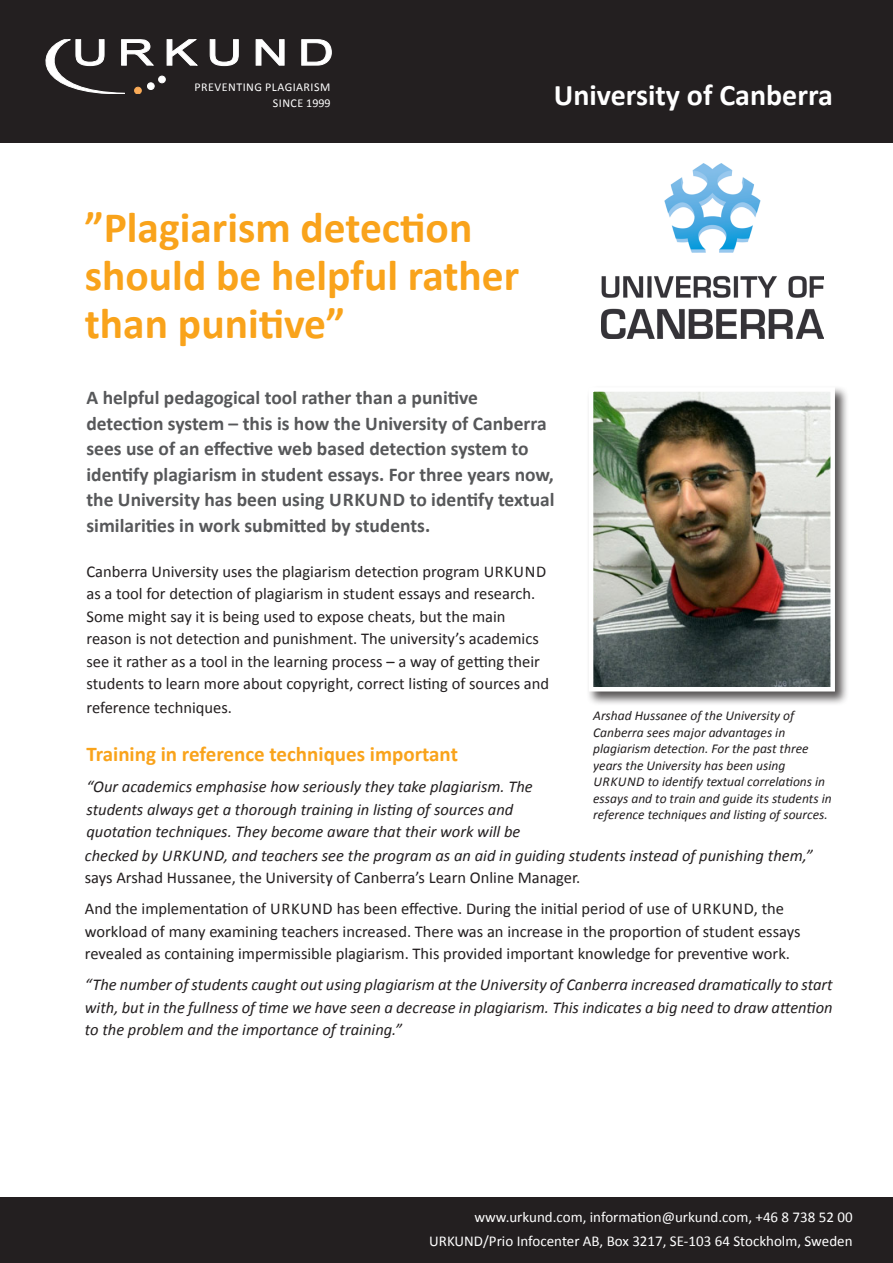
<style>
.page{position:relative;width:893px;height:1263px;background:#fff}
.page>*{position:absolute;margin:0;border:0;box-sizing:border-box;transform-origin:0 0}
.Rubrik_1{font:700 43.5px/48px "Calibri";color:#f9a31b}
.Vit_huvudrubrik_-_Ca{font:700 30px "Calibri";color:#fff}
.Rubrik_brödtext{font:700 21px "Calibri";color:#f9a31b}
.Rubrik_brödtext-2{font:700 19.5px/25.5px "Calibri";color:#57585a}
.Brödtext{font:16.5px/22.5px "Calibri";color:#231f20}
.Brödtext-2{font:italic 16.5px/22.5px "Calibri";color:#231f20}
.Sidfot_vit_text{font:15px "Calibri";color:#fff}
.bildtext{font:italic 13.5px/16.5px "Calibri";color:#231f20}
.t1{font:12px "Calibri";letter-spacing:.04em;color:#fff}
.s1{font-style:normal}
</style>
<div class="page">
<div style="left:0;top:0;width:893px;height:142px;background:#231f20"></div>
<svg style="left:167px;top:40px;width:30px;height:25px"></svg>
<svg style="left:256px;top:40px;width:28px;height:25px"></svg>
<svg style="left:302px;top:40px;width:29px;height:25px"></svg>
<svg style="left:210px;top:40px;width:28px;height:26px"></svg>
<svg style="left:46px;top:40px;width:107px;height:54px"></svg>
<div style="left:135px;top:87px;width:6px;height:7px;background:#faab57;border-radius:50%"></div>
<div style="left:135px;top:87px;width:6px;height:7px;border:1px solid #faab57;border-radius:50%"></div>
<div style="left:147px;top:83px;width:7px;height:7px;background:#fff;border-radius:50%"></div>
<div style="left:147px;top:83px;width:7px;height:7px;border:1px solid #fff;border-radius:50%"></div>
<div style="left:159px;top:76px;width:6px;height:7px;background:#fff;border-radius:50%"></div>
<div style="left:159px;top:76px;width:6px;height:7px;border:1px solid #fff;border-radius:50%"></div>
<div style="left:0;top:1197px;width:893px;height:66px;background:#231f20"></div>
<div style="left:587px;top:385px;width:262px;height:321px;background:#231f20;opacity:.75"></div>
<img style="left:594px;top:392px;width:236px;height:294px">
<div style="left:589px;top:387px;width:246px;height:304px;border:4px solid #fff"></div>
<img style="left:601px;top:164px;width:222px;height:174px">
<p class="t1" style="left:195px;top:79px;width:137px">PREVENTING PLAGIARISM</p>
<p class="t1" style="left:273px;top:96px;width:59px">SINCE 1999</p>
<p class="Vit_huvudrubrik_-_Ca" style="left:554px;top:76px;width:280px">University of Canberra</p>
<p class="Rubrik_1" style="left:85px;top:204px;width:389px">”Plagiarism detection</p>
<p class="Rubrik_1" style="left:85px;top:252px;width:436px">should be helpful rather than punitive”</p>
<p class="Rubrik_brödtext-2" style="left:86px;top:385px;width:470px">A helpful pedagogical tool rather than a punitive detection system – this is how the University of Canberra sees use of an effective web based detection system to identify plagiarism in student essays. For three years now, the University has been using URKUND to identify textual similarities in work submitted by students.</p>
<p class="Brödtext" style="left:86px;top:560px;width:464px">Canberra University uses the plagiarism detection program URKUND as a tool for detection of plagiarism in student essays and research.<br>Some might say it is being used to expose cheats, but the main reason is not detection and punishment. The university’s academics see it rather as a tool in the learning process – a way of getting their students to learn more about copyright, correct listing of sources and</p>
<p class="Brödtext" style="left:86px;top:697px;width:147px">reference techniques.</p>
<p class="Rubrik_brödtext" style="left:86px;top:741px;width:373px">Training in reference techniques important</p>
<p class="Brödtext-2" style="left:86px;top:775px;width:448px">“Our academics emphasise how seriously they take plagiarism. The students always get a thorough training in listing of sources and quotation techniques. They become aware that their work will be</p>
<p class="bildtext" style="left:593px;top:707px;width:240px">Arshad Hussanee of the University of Canberra sees major advantages in plagiarism detection. For the past three years the University has been using URKUND to identify textual correlations in essays and to train and guide its students in reference techniques and listing of sources.</p>
<p class="Brödtext-2" style="left:85px;top:843px;width:729px">checked by URKUND, and teachers see the program as an aid in guiding students instead of punishing them,” <span class="s1">says Arshad Hussanee, the University of Canberra’s Learn Online Manager.</span></p>
<p class="Brödtext" style="left:85px;top:897px;width:717px">And the implementation of URKUND has been effective. During the initial period of use of URKUND, the workload of many examining teachers increased. There was an increase in the proportion of student essays revealed as containing impermissible plagiarism. This provided important knowledge for preventive work.</p>
<p class="Brödtext-2" style="left:85px;top:973px;width:749px;text-align:justify">“The number of students caught out using plagiarism at the University of Canberra increased dramatically to start with, but in the fullness of time we have seen a decrease in plagiarism. This indicates a big need to draw attention to the problem and the importance of training.”</p>
<p class="Sidfot_vit_text" style="left:474px;top:1208px;width:380px">www.urkund.com, information@urkund.com, +46 8 738 52 00</p>
<p class="Sidfot_vit_text" style="left:429px;top:1231px;width:425px">URKUND/Prio Infocenter AB, Box 3217, SE-103 64 Stockholm, Sweden</p>
</div>
